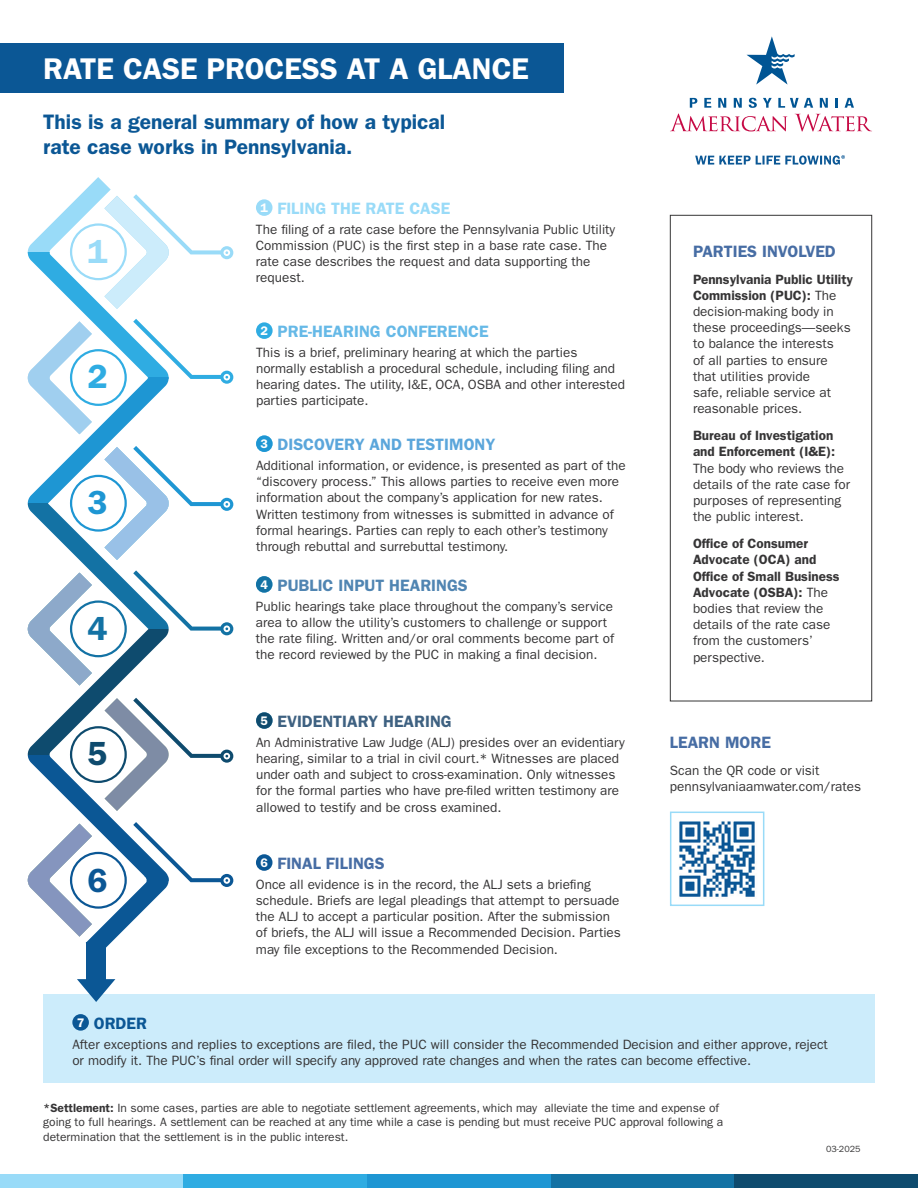
<style>
.page{position:relative;width:918px;height:1188px;background:#fff}
.page>*{position:absolute;margin:0;border:0;box-sizing:border-box;transform-origin:0 0}
.t1{font:600 33.6px "ITC Franklin Gothic Std";color:#1e96d3}
.t2{font:600 33.6px "ITC Franklin Gothic Std";color:#1372a4}
.t3{font:600 33.6px "ITC Franklin Gothic Std";color:#0e4b6e}
.t4{font:600 33.6px "ITC Franklin Gothic Std";color:#0b5795}
.t5{font:600 33.6px "ITC Franklin Gothic Std";color:#99dbf8}
.t6{font:600 33.6px "ITC Franklin Gothic Std";color:#2face2}
.t7{font:600 30px "ITC Franklin Gothic Std";color:#fff}
.t8{font:600 21px/25.2px "ITC Franklin Gothic Std";color:#0b5795}
.t9{font:600 16.5px "ITC Franklin Gothic Std";color:#476da4}
.t10{font:600 16.5px "ITC Franklin Gothic Std";color:#66b9e7}
.t11{font:600 16.5px "ITC Franklin Gothic Std";color:#5ba6db}
.t12{font:600 16.5px "ITC Franklin Gothic Std";color:#5085b2}
.t13{font:600 16.5px "ITC Franklin Gothic Std";color:#3e6181}
.t14{font:600 16.5px "ITC Franklin Gothic Std";color:#99dbf8}
.t15{font:600 16.5px "ITC Franklin Gothic Std";color:#0b5795}
.t16{font:13.5px/16.2px "ITC Franklin Gothic Std";color:#363536}
.t17{font:600 13.5px/16.2px "ITC Franklin Gothic Std";color:#363536}
.t18{font:12px/14.4px "ITC Franklin Gothic Std";color:#363536}
.t19{font:9px "ITC Franklin Gothic Std";color:#363536}
.s1{font-weight:600}
</style>
<div class="page">
<div style="left:0;top:44px;width:564px;height:49px;background:#0b5795"></div>
<div style="left:43px;top:994px;width:832px;height:89px;background:#ccecfb"></div>
<div style="left:72px;top:1014px;width:17px;height:17px;background:#0b5795;border-radius:50%"></div>
<div style="left:256px;top:199px;width:17px;height:17px;background:#99dbf8;border-radius:50%"></div>
<div style="left:256px;top:322px;width:17px;height:17px;background:#2face2;border-radius:50%"></div>
<div style="left:256px;top:576px;width:17px;height:17px;background:#1372a4;border-radius:8px"></div>
<div style="left:256px;top:435px;width:17px;height:17px;background:#1e96d3;border-radius:8px"></div>
<div style="left:256px;top:712px;width:17px;height:17px;background:#0e4b6e;border-radius:8px"></div>
<div style="left:256px;top:854px;width:17px;height:17px;background:#0b5795;border-radius:50%"></div>
<div style="left:670px;top:215px;width:202px;height:486px;border:1px solid #363536"></div>
<svg style="left:27px;top:177px;width:84px;height:76px"></svg>
<svg style="left:27px;top:253px;width:106px;height:124px"></svg>
<svg style="left:27px;top:377px;width:140px;height:126px"></svg>
<svg style="left:27px;top:503px;width:106px;height:126px"></svg>
<svg style="left:27px;top:629px;width:140px;height:126px"></svg>
<svg style="left:27px;top:755px;width:106px;height:121px"></svg>
<svg style="left:27px;top:876px;width:140px;height:72px"></svg>
<svg style="left:70px;top:194px;width:163px;height:115px"></svg>
<div style="left:86px;top:942px;width:20px;height:43px;background:#0b5795"></div>
<svg style="left:77px;top:979px;width:38px;height:23px"></svg>
<svg style="left:133px;top:319px;width:100px;height:65px"></svg>
<svg style="left:70px;top:446px;width:163px;height:114px"></svg>
<svg style="left:133px;top:570px;width:100px;height:65px"></svg>
<svg style="left:70px;top:698px;width:163px;height:113px"></svg>
<svg style="left:133px;top:822px;width:100px;height:65px"></svg>
<div style="left:0;top:1174px;width:184px;height:14px;background:#99dbf8"></div>
<div style="left:184px;top:1174px;width:183px;height:14px;background:#2face2"></div>
<div style="left:367px;top:1174px;width:184px;height:14px;background:#1e96d3"></div>
<div style="left:551px;top:1174px;width:183px;height:14px;background:#1372a4"></div>
<div style="left:734px;top:1174px;width:184px;height:14px;background:#0e4b6e"></div>
<svg style="left:670px;top:98px;width:202px;height:34px"></svg>
<svg style="left:747px;top:36px;width:48px;height:49px"></svg>
<svg style="left:695px;top:155px;width:150px;height:10px"></svg>
<img style="left:679px;top:821px;width:76px;height:76px">
<div style="left:670px;top:812px;width:94px;height:94px;border:2px solid #99dbf8"></div>
<h2 class="t7" style="left:43px;top:51px;width:487px">RATE CASE PROCESS AT A GLANCE</h2>
<h3 class="t8" style="left:43px;top:109px;width:404px">This is a general summary of how a typical rate case works in Pennsylvania.</h3>
<h1 class="t5" style="left:87px;top:231px;width:22px">1</h1>
<h1 class="t6" style="left:88px;top:357px;width:22px">2</h1>
<h1 class="t1" style="left:88px;top:483px;width:22px">3</h1>
<h1 class="t2" style="left:88px;top:608px;width:22px">4</h1>
<h1 class="t3" style="left:88px;top:734px;width:22px">5</h1>
<h1 class="t4" style="left:88px;top:861px;width:22px">6</h1>
<p class="t14" style="left:260px;top:199px;width:191px"><sup>1</sup> FILING THE RATE CASE</p>
<p class="t16" style="left:256px;top:221px;width:361px">The filing of a rate case before the Pennsylvania Public Utility Commission (PUC) is the first step in a base rate case. The rate case describes the request and data supporting the request.</p>
<p class="t10" style="left:261px;top:322px;width:230px"><sup>2</sup> PRE-HEARING CONFERENCE</p>
<p class="t16" style="left:256px;top:344px;width:371px">This is a brief, preliminary hearing at which the parties normally establish a procedural schedule, including filing and hearing dates. The utility, I&amp;E, OCA, OSBA and other interested parties participate.</p>
<p class="t11" style="left:261px;top:435px;width:236px"><sup>3</sup> DISCOVERY AND TESTIMONY</p>
<p class="t16" style="left:256px;top:457px;width:371px">Additional information, or evidence, is presented as part of the “discovery process.” This allows parties to receive even more information about the company’s application for new rates.<br>Written testimony from witnesses is submitted in advance of formal hearings. Parties can reply to each other’s testimony through rebuttal and surrebuttal testimony.</p>
<p class="t12" style="left:260px;top:576px;width:209px"><sup>4</sup> PUBLIC INPUT HEARINGS</p>
<p class="t16" style="left:256px;top:598px;width:360px">Public hearings take place throughout the company’s service area to allow the utility’s customers to challenge or support the rate filing. Written and/or oral comments become part of the record reviewed by the PUC in making a final decision.</p>
<p class="t13" style="left:261px;top:712px;width:193px"><sup>5</sup> EVIDENTIARY HEARING</p>
<p class="t16" style="left:256px;top:734px;width:370px">An Administrative Law Judge (ALJ) presides over an evidentiary hearing, similar to a trial in civil court.* Witnesses are placed under oath and subject to cross-examination. Only witnesses for the formal parties who have pre-filed written testimony are allowed to testify and be cross examined.</p>
<p class="t9" style="left:260px;top:854px;width:126px"><sup>6</sup> FINAL FILINGS</p>
<p class="t16" style="left:256px;top:876px;width:366px">Once all evidence is in the record, the ALJ sets a briefing schedule. Briefs are legal pleadings that attempt to persuade the ALJ to accept a particular position. After the submission of briefs, the ALJ will issue a Recommended Decision. Parties may file exceptions to the Recommended Decision.</p>
<p class="t9" style="left:693px;top:241px;width:144px">PARTIES INVOLVED</p>
<p class="t16" style="left:693px;top:271px;width:162px"><span class="s1">Pennsylvania Public Utility<br>Commission (PUC):</span> The decision-making body in these proceedings—seeks to balance the interests<br>of all parties to ensure that utilities provide<br>safe, reliable service at reasonable prices.</p>
<p class="t17" style="left:693px;top:427px;width:144px">Bureau of Investigation and Enforcement (I&amp;E):</p>
<p class="t16" style="left:693px;top:460px;width:159px">The body who reviews the details of the rate case for purposes of representing the public interest.</p>
<p class="t16" style="left:693px;top:536px;width:148px"><span class="s1">Office of Consumer<br>Advocate (OCA) and<br>Office of Small Business<br>Advocate (OSBA):</span> The bodies that review the details of the rate case from the customers’ perspective.</p>
<p class="t9" style="left:670px;top:732px;width:102px">LEARN MORE</p>
<p class="t16" style="left:670px;top:762px;width:193px">Scan the QR code or visit pennsylvaniaamwater.com/rates</p>
<p class="t15" style="left:77px;top:1014px;width:72px"><sup>7</sup> ORDER</p>
<p class="t16" style="left:72px;top:1036px;width:757px">After exceptions and replies to exceptions are filed, the PUC will consider the Recommended Decision and either approve, reject or modify it. The PUC’s final order will specify any approved rate changes and when the rates can become effective.</p>
<p class="t18" style="left:43px;top:1101px;width:682px"><span class="s1">*Settlement:</span> In some cases, parties are able to negotiate settlement agreements, which may alleviate the time and expense of going to full hearings. A settlement can be reached at any time while a case is pending but must receive PUC approval following a determination that the settlement is in the public interest.</p>
<p class="t19" style="left:826px;top:1144px;width:36px">03-2025</p>
</div>
